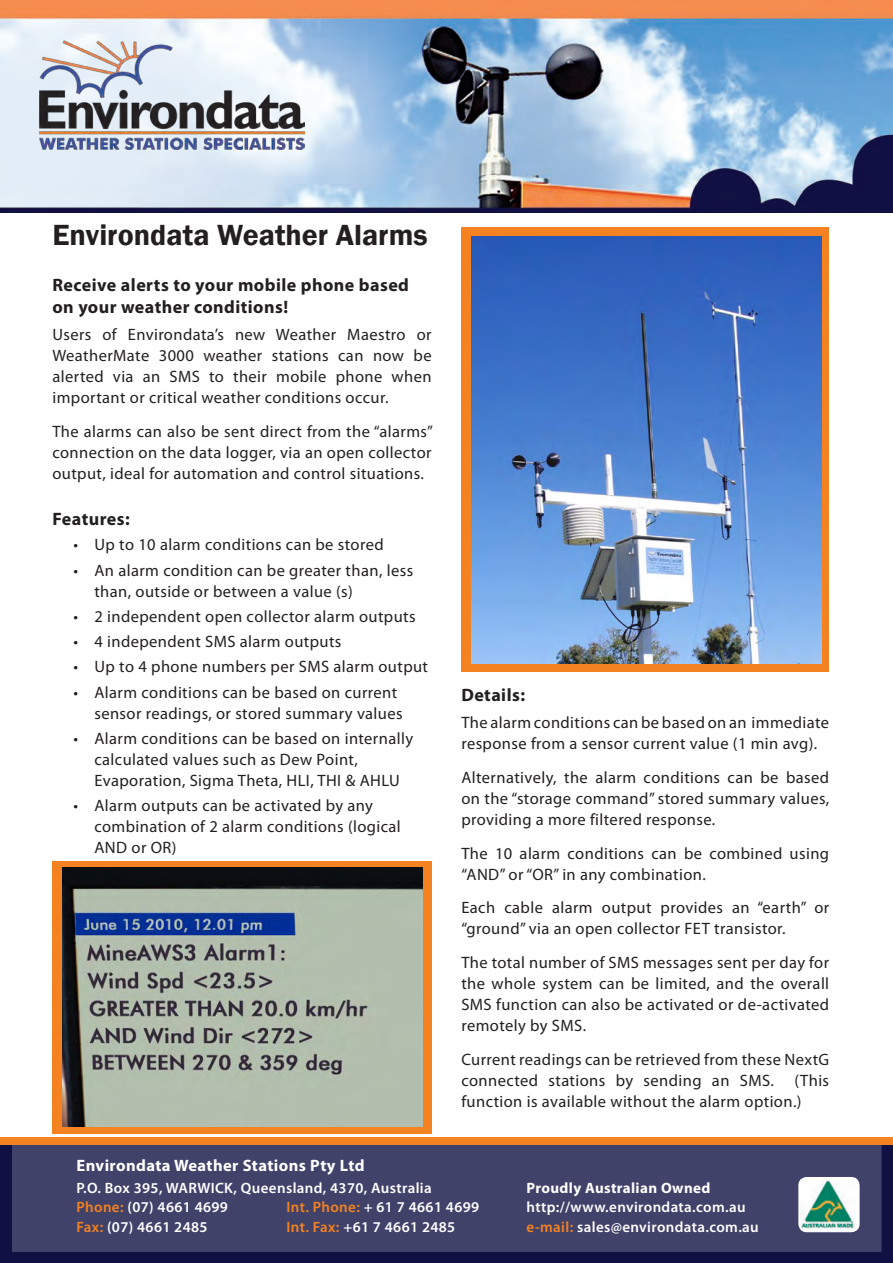
<style>
.page{position:relative;width:893px;height:1263px;background:#fff}
.page>*{position:absolute;margin:0;border:0;box-sizing:border-box;transform-origin:0 0}
.Heading1{font:600 30px "Franklin Gothic";color:#231f20}
.Sub-Headings{font:700 18px/21px "Myriad Pro";letter-spacing:.025em;color:#231f20}
.Body_text{font:16.5px/21px "Myriad Pro";letter-spacing:.025em;color:#231f20;text-align:justify}
.bullets{font:16.5px/21px "Myriad Pro";letter-spacing:.025em;color:#231f20}
.Sub-Headings-2{font:700 16.5px "Myriad Pro";letter-spacing:.025em;color:#fff}
.t1{font:600 15px "Myriad Pro";letter-spacing:.025em;color:#fff}
.t2{font:700 15px "Myriad Pro";letter-spacing:.025em;color:#fff}
.s1{color:#f58220}
</style>
<div class="page">
<div style="left:0;top:1139px;width:893px;height:124px;background:#101143"></div>
<div style="left:12px;top:1138px;width:869px;height:114px;background:#41426a"></div>
<img style="left:0;top:0;width:893px;height:212px">
<img style="left:39px;top:40px;width:265px;height:109px">
<hr style="left:0;top:212px;width:893px;height:1px;background:#101143">
<div style="left:798px;top:1177px;width:62px;height:55px;background:#fff;border-radius:9px"></div>
<img style="left:800px;top:1179px;width:56px;height:50px">
<div style="left:0;top:1138px;width:893px;height:7px;background:#f58220"></div>
<div style="left:461px;top:227px;width:368px;height:445px;background:#f58220"></div>
<img style="left:471px;top:237px;width:350px;height:426px">
<div style="left:52px;top:861px;width:380px;height:273px;background:#f58220"></div>
<img style="left:62px;top:868px;width:360px;height:258px">
<p class="Heading1" style="left:52px;top:216px;width:377px">Environdata Weather Alarms</p>
<p class="Sub-Headings" style="left:52px;top:274px;width:358px">Receive alerts to your mobile phone based on your weather conditions!</p>
<p class="Body_text" style="left:52px;top:324px;width:381px">Users of Environdata’s new Weather Maestro or WeatherMate 3000 weather stations can now be alerted via an SMS to their mobile phone when important or critical weather conditions occur.</p>
<p class="Body_text" style="left:52px;top:420px;width:382px">The alarms can also be sent direct from the “alarms” connection on the data logger, via an open collector output, ideal for automation and control situations.</p>
<p class="Sub-Headings" style="left:52px;top:508px;width:79px">Features:</p>
<p class="bullets" style="left:73px;top:534px;width:312px">• Up to 10 alarm conditions can be stored</p>
<p class="bullets" style="left:94px;top:559px;width:320px;text-indent:-21px">• An alarm condition can be greater than, less than, outside or between a value (s)</p>
<p class="bullets" style="left:73px;top:606px;width:344px">• 2 independent open collector alarm outputs</p>
<p class="bullets" style="left:73px;top:631px;width:270px">• 4 independent SMS alarm outputs</p>
<p class="bullets" style="left:73px;top:656px;width:356px">• Up to 4 phone numbers per SMS alarm output</p>
<p class="bullets" style="left:94px;top:681px;width:310px;text-indent:-21px">• Alarm conditions can be based on current sensor readings, or stored summary values</p>
<p class="bullets" style="left:94px;top:728px;width:320px;text-indent:-21px">• Alarm conditions can be based on internally calculated values such as Dew Point,<br>Evaporation, Sigma Theta, HLI, THI &amp; AHLU</p>
<p class="bullets" style="left:94px;top:795px;width:308px;text-indent:-21px">• Alarm outputs can be activated by any combination of 2 alarm conditions (logical<br>AND or OR)</p>
<p class="Sub-Headings" style="left:461px;top:683px;width:65px">Details:</p>
<p class="Body_text" style="left:461px;top:712px;width:369px">The alarm conditions can be based on an immediate response from a sensor current value (1 min avg).</p>
<p class="Body_text" style="left:461px;top:766px;width:369px">Alternatively, the alarm conditions can be based on the “storage command” stored summary values, providing a more filtered response.</p>
<p class="Body_text" style="left:461px;top:842px;width:369px">The 10 alarm conditions can be combined using “AND” or “OR” in any combination.</p>
<p class="Body_text" style="left:461px;top:897px;width:369px">Each cable alarm output provides an “earth” or “ground” via an open collector FET transistor.</p>
<p class="Body_text" style="left:461px;top:952px;width:369px">The total number of SMS messages sent per day for the whole system can be limited, and the overall SMS function can also be activated or de-activated remotely by SMS.</p>
<p class="Body_text" style="left:461px;top:1049px;width:369px">Current readings can be retrieved from these NextG connected stations by sending an SMS. (This function is available without the alarm option.)</p>
<p class="Sub-Headings-2" style="left:77px;top:1155px;width:290px">Environdata Weather Stations Pty Ltd</p>
<p class="t1" style="left:77px;top:1178px;width:357px">P.O. Box 395, WARWICK, Queensland, 4370, Australia</p>
<p class="t2" style="left:527px;top:1178px;width:185px">Proudly Australian Owned</p>
<p class="t1" style="left:77px;top:1197px;width:153px"><span class="s1">Phone:</span> (07) 4661 4699</p>
<p class="t1" style="left:287px;top:1197px;width:194px"><span class="s1">Int. Phone:</span> + 61 7 4661 4699</p>
<p class="t1" style="left:527px;top:1197px;width:220px">http://www.environdata.com.au</p>
<p class="t1" style="left:77px;top:1217px;width:133px"><span class="s1">Fax:</span> (07) 4661 2485</p>
<p class="t1" style="left:287px;top:1217px;width:170px"><span class="s1">Int. Fax:</span> +61 7 4661 2485</p>
<p class="t1" style="left:527px;top:1217px;width:234px"><span class="s1">e-mail:</span> sales@environdata.com.au</p>
</div>
